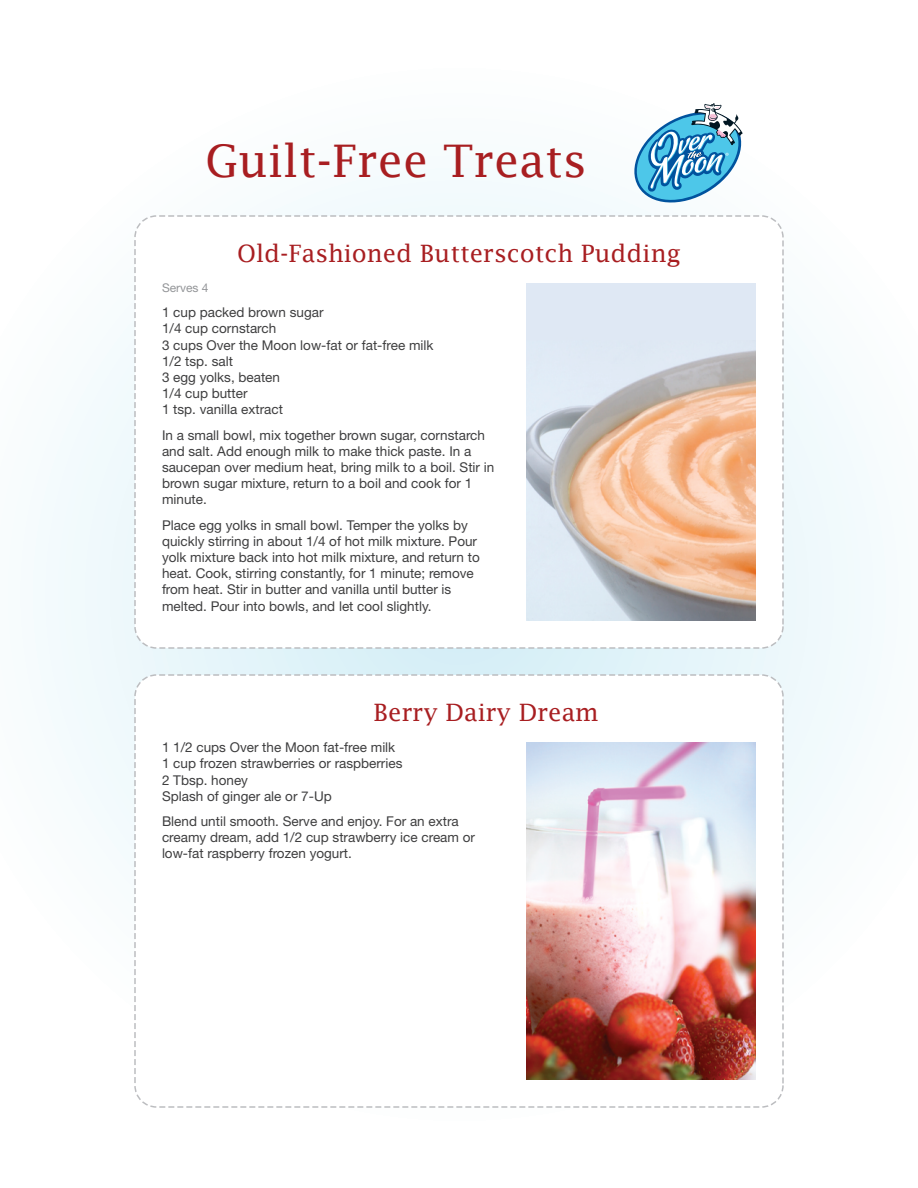
<style>
.page{position:relative;width:918px;height:1188px;background:#fff}
.page>*{position:absolute;margin:0;border:0;box-sizing:border-box;transform-origin:0 0}
.t1{font:45px "Lucida Fax";color:#a81e21}
.t2{font:24px "Lucida Fax";color:#a81e21}
.t3{font:13.5px/16.2px "Helvetica Neue";color:#3e3e3f}
.t4{font:12px "Helvetica Neue";color:#939598}
</style>
<div class="page">
<div style="left:0;top:0;width:918px;height:1188px;background:linear-gradient(to bottom,#f8fcfd,#fafdfe)"></div>
<svg style="left:634px;top:103px;width:109px;height:99px"></svg>
<div style="left:135px;top:216px;width:648px;height:432px;background:#fff;border-radius:22px"></div>
<div style="left:134px;top:215px;width:650px;height:434px;border:2px dashed #bcbdc0;border-radius:22px"></div>
<div style="left:135px;top:675px;width:648px;height:432px;background:#fff;border-radius:22px"></div>
<div style="left:134px;top:674px;width:650px;height:434px;border:2px dashed #bcbdc0;border-radius:22px"></div>
<img style="left:526px;top:284px;width:230px;height:337px">
<img style="left:526px;top:743px;width:230px;height:337px">
<h1 class="t1" style="left:205px;top:135px;width:383px">Guilt-Free Treats</h1>
<h2 class="t2" style="left:237px;top:239px;width:445px">Old-Fashioned Butterscotch Pudding</h2>
<p class="t4" style="left:162px;top:281px;width:48px">Serves 4</p>
<p class="t3" style="left:162px;top:304px;width:273px">1 cup packed brown sugar<br>1/4 cup cornstarch<br>3 cups Over the Moon low-fat or fat-free milk<br>1/2 tsp. salt<br>3 egg yolks, beaten<br>1/4 cup butter<br>1 tsp. vanilla extract</p>
<p class="t3" style="left:162px;top:427px;width:334px">In a small bowl, mix together brown sugar, cornstarch and salt. Add enough milk to make thick paste. In a saucepan over medium heat, bring milk to a boil. Stir in brown sugar mixture, return to a boil and cook for 1 minute.</p>
<p class="t3" style="left:162px;top:517px;width:319px">Place egg yolks in small bowl. Temper the yolks by quickly stirring in about 1/4 of hot milk mixture. Pour yolk mixture back into hot milk mixture, and return to heat. Cook, stirring constantly, for 1 minute; remove from heat. Stir in butter and vanilla until butter is melted. Pour into bowls, and let cool slightly.</p>
<h2 class="t2" style="left:373px;top:698px;width:227px">Berry Dairy Dream</h2>
<p class="t3" style="left:162px;top:739px;width:242px">1 1/2 cups Over the Moon fat-free milk<br>1 cup frozen strawberries or raspberries<br>2 Tbsp. honey<br>Splash of ginger ale or 7-Up</p>
<p class="t3" style="left:162px;top:813px;width:315px">Blend until smooth. Serve and enjoy. For an extra creamy dream, add 1/2 cup strawberry ice cream or low-fat raspberry frozen yogurt.</p>
</div>
